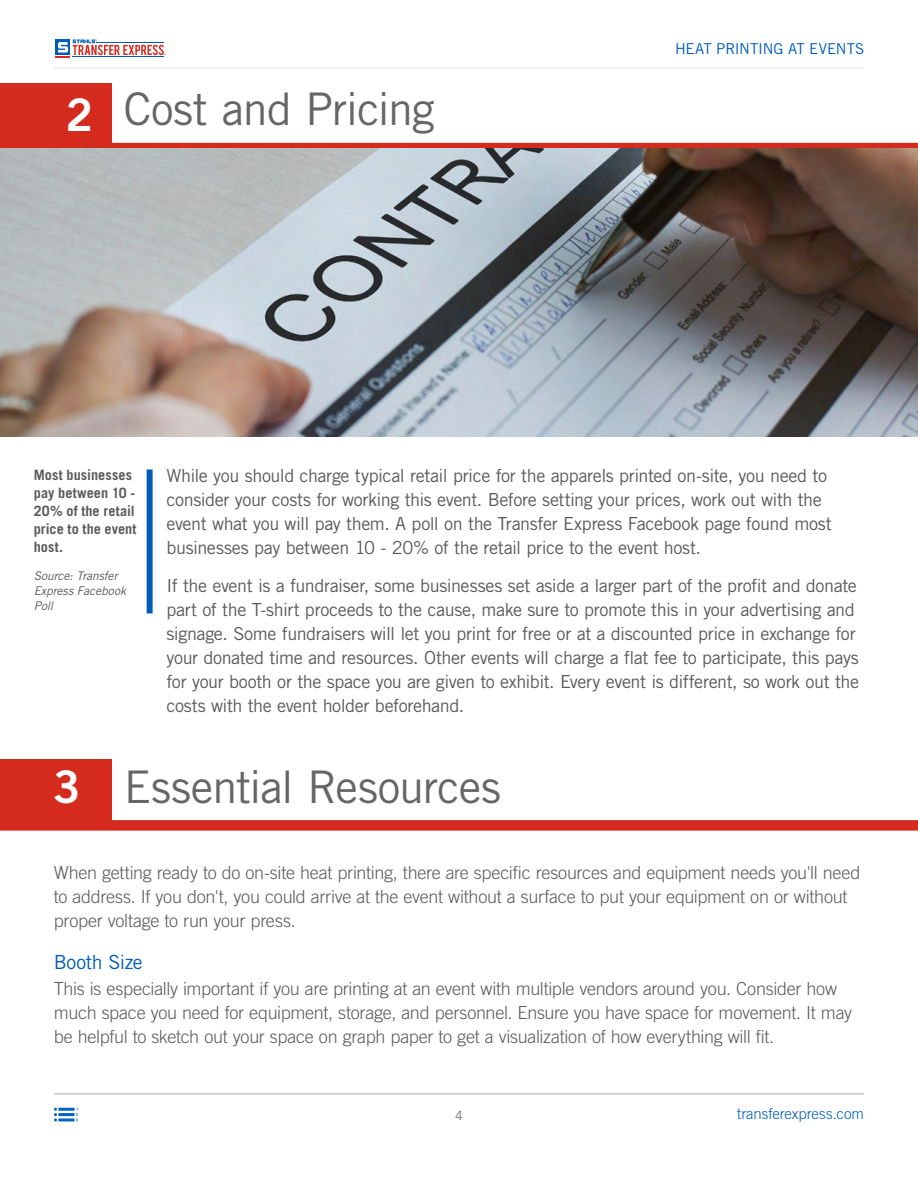
<style>
.page{position:relative;width:918px;height:1188px;background:#fff}
.page>*{position:absolute;margin:0;border:0;box-sizing:border-box;transform-origin:0 0}
.t1{font:45px "Trade Gothic LT Std";letter-spacing:-.025em;color:#666}
.t2{font:19.5px "Trade Gothic LT Std";letter-spacing:-.025em;color:#005cb9}
.t3{font:18px/24px "Trade Gothic LT Std";letter-spacing:-.02em;color:#5a5a5a}
.t4{font:300 18px/24px "Trade Gothic LT Std";letter-spacing:-.015em;color:#5a5a5a}
.t5{font:15px "Trade Gothic LT Std";letter-spacing:-.01em;color:#005cb9}
.t6{font:300 15px "Trade Gothic LT Std";letter-spacing:-.005em;color:#005cb9}
.t7{font:700 14.25px/18px "Trade Gothic LT Std";letter-spacing:.005em;color:#5a5a5a}
.t8{font:12.75px "Trade Gothic LT Std";color:#787878}
.t9{font:italic 12px/15px "Trade Gothic LT Std";letter-spacing:-.005em;color:#5a5a5a}
.s1{font-family:"Trade Gothic LT Std Bd 2";color:#fff}
</style>
<div class="page">
<hr style="left:54px;top:68px;width:810px;height:1px;background:#e2e3e4">
<hr style="left:54px;top:1094px;width:810px;height:1px;background:#a7a9ac">
<svg style="left:56px;top:39px;width:110px;height:18px"></svg>
<hr style="left:58px;top:1108px;width:17px;height:3px;background:#0065bd">
<hr style="left:58px;top:1113px;width:17px;height:3px;background:#0065bd">
<svg style="left:54px;top:1108px;width:3px;height:13px"></svg>
<hr style="left:58px;top:1118px;width:17px;height:3px;background:#0065bd">
<svg style="left:76px;top:1108px;width:2px;height:13px"></svg>
<div style="left:0;top:143px;width:918px;height:10px;background:#d52b1e"></div>
<div style="left:0;top:83px;width:111px;height:61px;background:#d52b1e"></div>
<img style="left:0;top:148px;width:918px;height:288px">
<div style="left:0;top:760px;width:111px;height:61px;background:#d52b1e"></div>
<div style="left:0;top:820px;width:918px;height:11px;background:#d52b1e"></div>
<div style="left:147px;top:470px;width:6px;height:143px;background:#005cb9"></div>
<h1 class="t1" style="left:66px;top:82px;width:370px"><span class="s1">2</span> Cost and Pricing</h1>
<p class="t5" style="left:675px;top:39px;width:191px">HEAT PRINTING AT EVENTS</p>
<p class="t7" style="left:34px;top:465px;width:104px">Most businesses pay between 10 -<br>20% of the retail price to the event host.</p>
<p class="t9" style="left:34px;top:569px;width:94px">Source: Transfer<br>Express Facebook<br>Poll</p>
<p class="t3" style="left:166px;top:464px;width:667px">While you should charge typical retail price for the apparels printed on-site, you need to consider your costs for working this event. Before setting your prices, work out with the event what you will pay them. A poll on the Transfer Express Facebook page found most businesses pay between 10 - 20% of the retail price to the event host.</p>
<p class="t3" style="left:166px;top:573px;width:694px">If the event is a fundraiser, some businesses set aside a larger part of the profit and donate part of the T-shirt proceeds to the cause, make sure to promote this in your advertising and signage. Some fundraisers will let you print for free or at a discounted price in exchange for your donated time and resources. Other events will charge a flat fee to participate, this pays for your booth or the space you are given to exhibit. Every event is different, so work out the costs with the event holder beforehand.</p>
<h1 class="t1" style="left:53px;top:760px;width:450px"><span class="s1">3</span> Essential Resources</h1>
<p class="t4" style="left:54px;top:861px;width:808px">When getting ready to do on-site heat printing, there are specific resources and equipment needs you'll need to address. If you don't, you could arrive at the event without a surface to put your equipment on or without proper voltage to run your press.</p>
<p class="t2" style="left:54px;top:950px;width:90px">Booth Size</p>
<p class="t4" style="left:54px;top:977px;width:800px">This is especially important if you are printing at an event with multiple vendors around you. Consider how much space you need for equipment, storage, and personnel. Ensure you have space for movement. It may be helpful to sketch out your space on graph paper to get a visualization of how everything will fit.</p>
<p class="t8" style="left:455px;top:1107px;width:9px">4</p>
<p class="t6" style="left:737px;top:1104px;width:128px">transferexpress.com</p>
</div>
